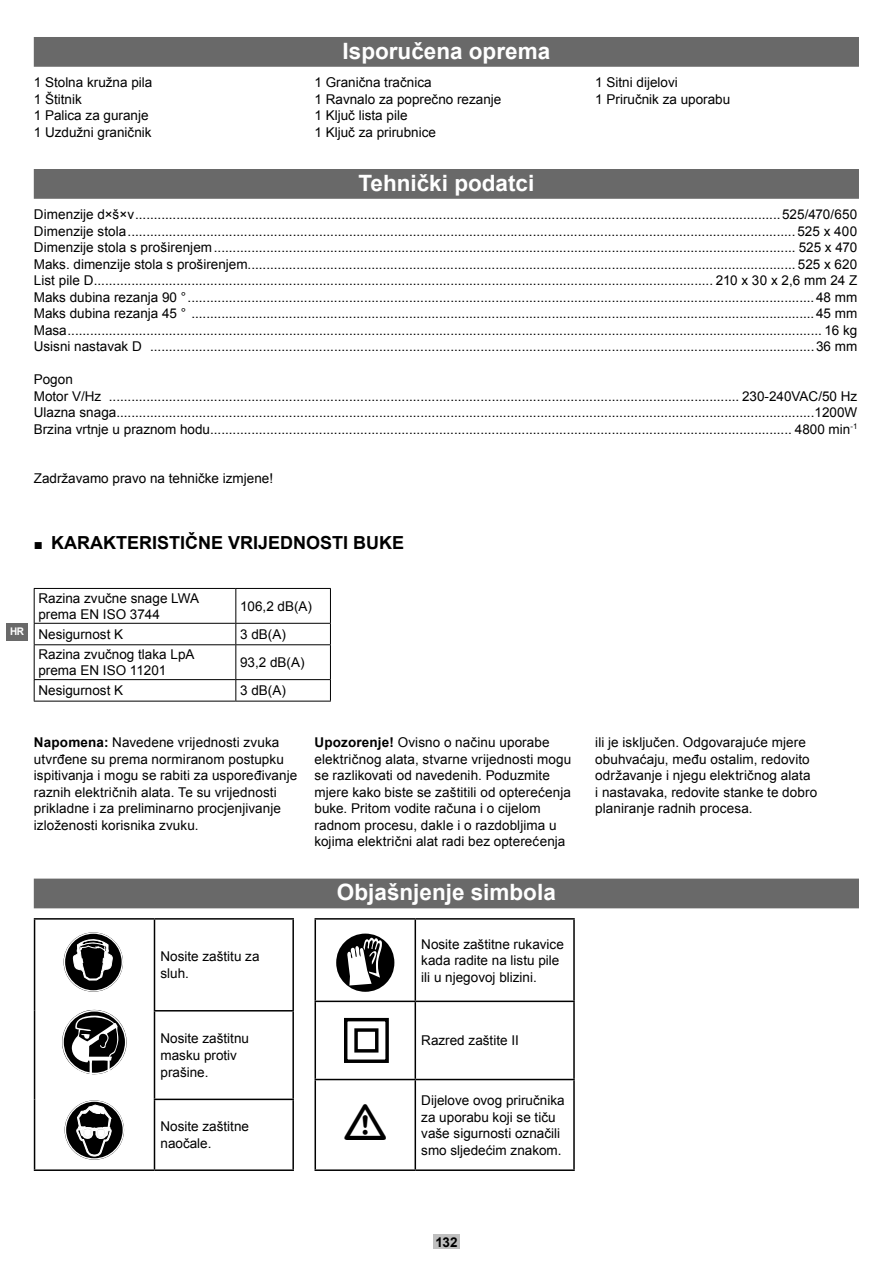
<style>
.page{position:relative;width:893px;height:1263px;background:#fff}
.page>*{position:absolute;margin:0;border:0;box-sizing:border-box;transform-origin:0 0}
.t1{font:700 22.5px "Arial";color:#fff}
.t2{font:700 18px "Arial";color:#000}
.t3{font:13.5px/16.5px "Arial";color:#000}
.t4{font:700 13.5px "Arial";color:#000}
.t5{font:700 10.5px "Arial";color:#fff;scale:.95 1}
.s1{font-size:15px}
.s2{font-weight:700}
</style>
<div class="page">
<div style="left:34px;top:37px;width:825px;height:30px;background:#696969"></div>
<div style="left:34px;top:169px;width:825px;height:30px;background:#696969"></div>
<hr style="left:34px;top:588px;width:202px;height:1px;background:#000">
<hr style="left:34px;top:589px;width:1px;height:34px;background:#000">
<hr style="left:236px;top:588px;width:95px;height:1px;background:#000">
<hr style="left:235px;top:589px;width:1px;height:34px;background:#000">
<hr style="left:330px;top:589px;width:1px;height:34px;background:#000">
<hr style="left:34px;top:623px;width:202px;height:1px;background:#000">
<svg style="left:34px;top:624px;width:1px;height:20px"></svg>
<hr style="left:236px;top:623px;width:95px;height:1px;background:#000">
<svg style="left:235px;top:624px;width:1px;height:20px"></svg>
<svg style="left:330px;top:624px;width:1px;height:20px"></svg>
<hr style="left:34px;top:644px;width:202px;height:1px;background:#000">
<hr style="left:34px;top:645px;width:1px;height:34px;background:#000">
<hr style="left:236px;top:644px;width:95px;height:1px;background:#000">
<hr style="left:235px;top:645px;width:1px;height:34px;background:#000">
<hr style="left:330px;top:645px;width:1px;height:34px;background:#000">
<hr style="left:34px;top:679px;width:202px;height:1px;background:#000">
<svg style="left:34px;top:680px;width:1px;height:21px"></svg>
<hr style="left:236px;top:679px;width:95px;height:1px;background:#000">
<svg style="left:235px;top:680px;width:1px;height:21px"></svg>
<svg style="left:330px;top:680px;width:1px;height:21px"></svg>
<hr style="left:34px;top:701px;width:202px;height:1px;background:#000">
<hr style="left:236px;top:701px;width:95px;height:1px;background:#000">
<div style="left:34px;top:878px;width:825px;height:30px;background:#696969"></div>
<hr style="left:34px;top:918px;width:120px;height:1px;background:#000">
<hr style="left:34px;top:919px;width:1px;height:92px;background:#000">
<hr style="left:154px;top:918px;width:140px;height:1px;background:#000">
<hr style="left:154px;top:919px;width:1px;height:91px;background:#000">
<hr style="left:292px;top:919px;width:2px;height:91px;background:#000">
<hr style="left:34px;top:1011px;width:1px;height:88px;background:#000">
<hr style="left:154px;top:1010px;width:140px;height:1px;background:#000">
<hr style="left:154px;top:1011px;width:1px;height:87px;background:#000">
<hr style="left:292px;top:1011px;width:2px;height:87px;background:#000">
<hr style="left:34px;top:1099px;width:1px;height:70px;background:#000">
<hr style="left:154px;top:1098px;width:140px;height:2px;background:#000">
<hr style="left:154px;top:1100px;width:1px;height:69px;background:#000">
<hr style="left:292px;top:1100px;width:2px;height:69px;background:#000">
<hr style="left:34px;top:1169px;width:120px;height:2px;background:#000">
<hr style="left:154px;top:1169px;width:140px;height:2px;background:#000">
<svg style="left:64px;top:932px;width:59px;height:60px"></svg>
<div style="left:64px;top:932px;width:59px;height:59px;border:1px solid #fff;border-radius:50%"></div>
<svg style="left:73px;top:933px;width:40px;height:47px"></svg>
<svg style="left:62px;top:1009px;width:65px;height:65px"></svg>
<div style="left:62px;top:1010px;width:64px;height:64px;border:1px solid #fff;border-radius:50%"></div>
<svg style="left:65px;top:1100px;width:59px;height:60px"></svg>
<svg style="left:76px;top:1105px;width:36px;height:51px"></svg>
<div style="left:65px;top:1100px;width:59px;height:59px;border:1px solid #fff;border-radius:50%"></div>
<hr style="left:315px;top:918px;width:100px;height:1px;background:#000">
<hr style="left:315px;top:919px;width:1px;height:81px;background:#000">
<hr style="left:415px;top:918px;width:160px;height:1px;background:#000">
<hr style="left:415px;top:919px;width:1px;height:81px;background:#000">
<hr style="left:573px;top:919px;width:2px;height:81px;background:#000">
<hr style="left:315px;top:1000px;width:100px;height:2px;background:#000">
<hr style="left:315px;top:1002px;width:1px;height:77px;background:#000">
<hr style="left:415px;top:1000px;width:160px;height:2px;background:#000">
<hr style="left:415px;top:1002px;width:1px;height:77px;background:#000">
<hr style="left:573px;top:1002px;width:2px;height:77px;background:#000">
<hr style="left:315px;top:1079px;width:100px;height:1px;background:#000">
<hr style="left:315px;top:1080px;width:1px;height:89px;background:#000">
<hr style="left:415px;top:1079px;width:160px;height:1px;background:#000">
<hr style="left:415px;top:1080px;width:1px;height:89px;background:#000">
<hr style="left:573px;top:1080px;width:2px;height:89px;background:#000">
<hr style="left:315px;top:1169px;width:100px;height:2px;background:#000">
<hr style="left:415px;top:1169px;width:160px;height:2px;background:#000">
<div style="left:344px;top:1018px;width:45px;height:45px;border:3px solid #000"></div>
<div style="left:354px;top:1028px;width:24px;height:24px;border:3px solid #000"></div>
<div style="left:6px;top:623px;width:22px;height:17px;background:#696969"></div>
<div style="left:433px;top:1234px;width:27px;height:15px;background:#bfbfbf"></div>
<h1 class="t1" style="left:343px;top:36px;width:209px">Isporučena oprema</h1>
<p class="t3" style="left:34px;top:74px;width:120px">1 Stolna kružna pila<br>1 Štitnik<br>1 Palica za guranje<br>1 Uzdužni graničnik</p>
<p class="t3" style="left:315px;top:74px;width:188px">1 Granična tračnica<br>1 Ravnalo za poprečno rezanje<br>1 Ključ lista pile<br>1 Ključ za prirubnice</p>
<p class="t3" style="left:595px;top:75px;width:137px">1 Sitni dijelovi<br>1 Priručnik za uporabu</p>
<h1 class="t1" style="left:358px;top:168px;width:177px">Tehnički podatci</h1>
<p class="t3" style="left:34px;top:206px;width:825px;text-align:justify">Dimenzije d×š×v ............................................................................................................................................................................525/470/650<br>Dimenzije stola .................................................................................................................................................................................. 525 x 400<br>Dimenzije stola s proširenjem ........................................................................................................................................................... 525 x 470<br>Maks. dimenzije stola s proširenjem.................................................................................................................................................. 525 x 620<br>List pile D ..................................................................................................................................................................... 210 x 30 x 2,6 mm 24 Z Maks dubina rezanja 90 ° .......................................................................................................................................................................48 mm Maks dubina rezanja 45 ° ......................................................................................................................................................................45 mm Masa ......................................................................................................................................................................................................... 16 kg Usisni nastavak D .................................................................................................................................................................................36 mm</p>
<p class="t3" style="left:34px;top:372px;width:825px">Pogon<br>Motor V/Hz ........................................................................................................................................................................ 230-240VAC/50 Hz Ulazna snaga..........................................................................................................................................................................................1200W Brzina vrtnje u praznom hodu........................................................................................................................................................... 4800 min<sup>-1</sup></p>
<p class="t3" style="left:34px;top:470px;width:241px">Zadržavamo pravo na tehničke izmjene!</p>
<h2 class="t2" style="left:34px;top:531px;width:372px"><span class="s1">■</span> KARAKTERISTIČNE VRIJEDNOSTI BUKE</h2>
<p class="t5" style="left:10px;top:627px;width:16px">HR</p>
<p class="t3" style="left:38px;top:590px;width:162px">Razina zvučne snage LWA prema EN ISO 3744</p>
<p class="t3" style="left:240px;top:599px;width:74px">106,2 dB(A)</p>
<p class="t3" style="left:38px;top:627px;width:86px">Nesigurnost K</p>
<p class="t3" style="left:240px;top:627px;width:47px">3 dB(A)</p>
<p class="t3" style="left:38px;top:646px;width:158px">Razina zvučnog tlaka LpA prema EN ISO 11201</p>
<p class="t3" style="left:240px;top:655px;width:66px">93,2 dB(A)</p>
<p class="t3" style="left:38px;top:683px;width:86px">Nesigurnost K</p>
<p class="t3" style="left:240px;top:683px;width:47px">3 dB(A)</p>
<p class="t3" style="left:34px;top:734px;width:265px"><span class="s2">Napomena:</span> Navedene vrijednosti zvuka utvrđene su prema normiranom postupku ispitivanja i mogu se rabiti za uspoređivanje raznih električnih alata. Te su vrijednosti prikladne i za preliminarno procjenjivanje izloženosti korisnika zvuku.</p>
<p class="t3" style="left:315px;top:734px;width:258px"><span class="s2">Upozorenje!</span> Ovisno o načinu uporabe električnog alata, stvarne vrijednosti mogu se razlikovati od navedenih. Poduzmite mjere kako biste se zaštitili od opterećenja buke. Pritom vodite računa i o cijelom radnom procesu, dakle i o razdobljima u kojima električni alat radi bez opterećenja</p>
<p class="t3" style="left:595px;top:734px;width:223px">ili je isključen. Odgovarajuće mjere obuhvaćaju, među ostalim, redovito održavanje i njegu električnog alata<br>i nastavaka, redovite stanke te dobro planiranje radnih procesa.</p>
<h1 class="t1" style="left:337px;top:877px;width:220px">Objašnjenje simbola</h1>
<p class="t3" style="left:160px;top:949px;width:101px">Nosite zaštitu za sluh.</p>
<p class="t3" style="left:421px;top:936px;width:144px">Nosite zaštitne rukavice kada radite na listu pile ili u njegovoj blizini.</p>
<p class="t3" style="left:160px;top:1031px;width:90px">Nosite zaštitnu masku protiv prašine.</p>
<p class="t3" style="left:160px;top:1118px;width:90px">Nosite zaštitne naočale.</p>
<p class="t3" style="left:421px;top:1032px;width:99px">Razred zaštite II</p>
<p class="t3" style="left:421px;top:1092px;width:145px">Dijelove ovog priručnika za uporabu koji se tiču vaše sigurnosti označili smo sljedećim znakom.</p>
<p class="t4" style="left:435px;top:1237px;width:24px">132</p>
</div>
